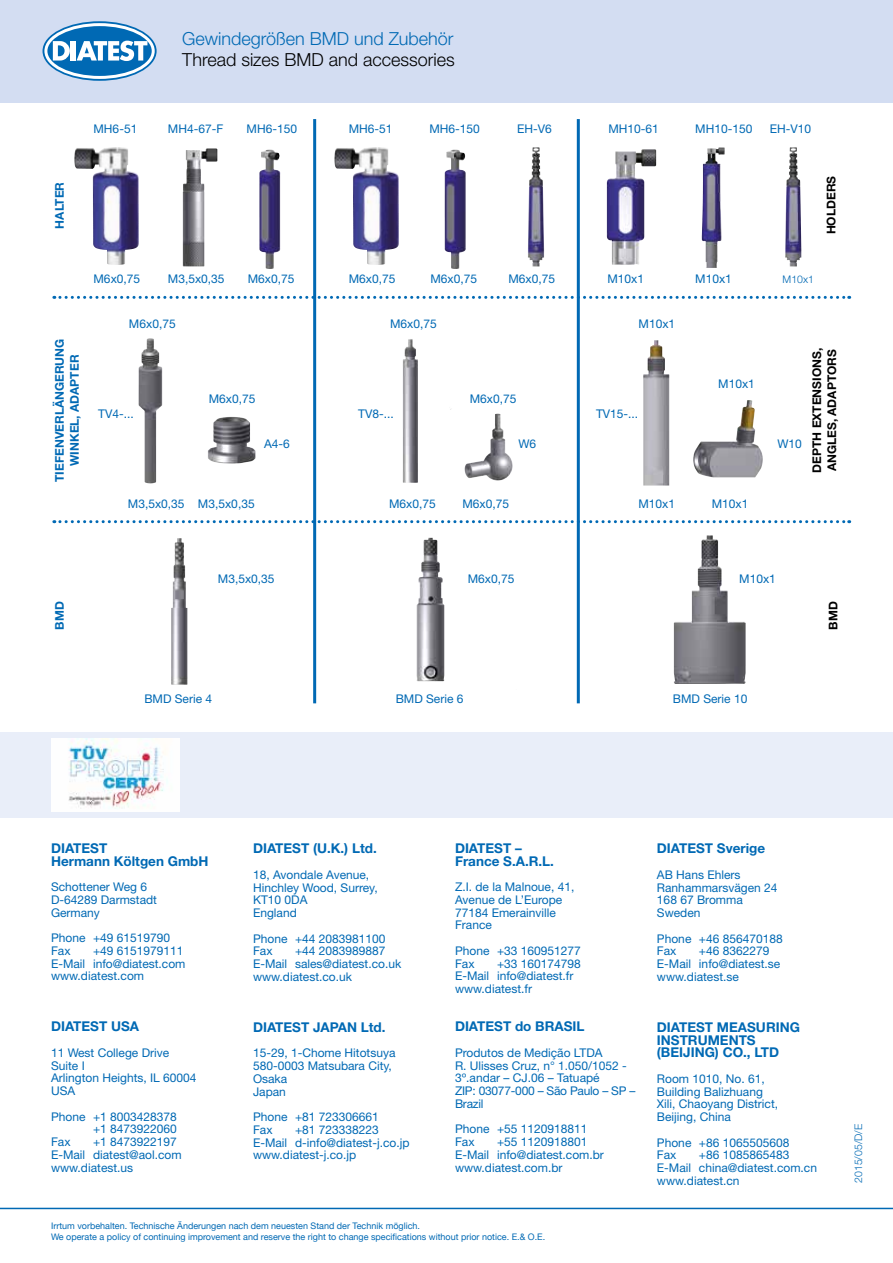
<style>
.page{position:relative;width:893px;height:1263px;background:#fff}
.page>*{position:absolute;margin:0;border:0;box-sizing:border-box;transform-origin:0 0}
.t1{font:300 18px "Helvetica Neue LT Std";color:#000}
.t2{font:300 18px "Helvetica Neue LT Std";color:#0069b4}
.t3{font:700 13.5px/12.8px "Helvetica Neue LT Std";color:#0069b4}
.t4{font:12px/12.8px "Helvetica Neue LT Std";color:#0069b4}
.t5{font:700 12px/15px "Helvetica Neue LT Std";color:#0069b4;text-align:center}
.t6{font:700 12px/15px "Helvetica Neue LT Std";color:#000}
.t7{font:300 10.5px "Helvetica Neue LT Std";color:#0069b4}
.t8{font:9px/10.8px "Helvetica Neue";color:#0069b4}
</style>
<div class="page">
<div style="left:0;top:0;width:893px;height:102px;background:#d3ddf2"></div>
<div style="left:196px;top:405px;width:71px;height:70px;background:#fff;opacity:.75"></div>
<img style="left:213px;top:417px;width:19px;height:26px">
<div style="left:440px;top:397px;width:84px;height:95px;background:#fff;opacity:.75"></div>
<svg style="left:449px;top:406px;width:3px;height:4px"></svg>
<hr style="left:0;top:1208px;width:893px;height:1px;background:#0069b4">
<hr style="left:313px;top:119px;width:3px;height:584px;background:#0069b4">
<hr style="left:577px;top:119px;width:3px;height:584px;background:#0069b4">
<div style="left:0;top:732px;width:893px;height:85px;background:#e9eef9"></div>
<svg style="left:54px;top:296px;width:796px;height:3px"></svg>
<svg style="left:54px;top:520px;width:796px;height:3px"></svg>
<div style="left:127px;top:327px;width:47px;height:168px;background:#fff;opacity:.75"></div>
<img style="left:138px;top:338px;width:13px;height:145px">
<svg style="left:74px;top:147px;width:65px;height:118px"></svg>
<img style="left:95px;top:147px;width:20px;height:5px">
<div style="left:248px;top:138px;width:44px;height:142px;background:#fff;opacity:.75"></div>
<img style="left:259px;top:150px;width:11px;height:102px">
<div style="left:433px;top:138px;width:44px;height:142px;background:#fff;opacity:.75"></div>
<img style="left:445px;top:150px;width:10px;height:118px">
<img style="left:183px;top:148px;width:34px;height:118px">
<img style="left:171px;top:538px;width:17px;height:147px">
<img style="left:403px;top:339px;width:15px;height:144px">
<img style="left:528px;top:147px;width:16px;height:120px">
<img style="left:416px;top:538px;width:29px;height:144px">
<img style="left:643px;top:340px;width:26px;height:146px">
<img style="left:607px;top:149px;width:36px;height:116px">
<img style="left:702px;top:147px;width:20px;height:121px">
<img style="left:674px;top:535px;width:72px;height:149px">
<div style="left:682px;top:389px;width:92px;height:100px;background:#fff;opacity:.75"></div>
<img style="left:700px;top:400px;width:47px;height:43px">
<svg style="left:334px;top:147px;width:65px;height:118px"></svg>
<img style="left:355px;top:147px;width:20px;height:5px">
<img style="left:785px;top:147px;width:16px;height:120px">
<img style="left:51px;top:739px;width:128px;height:72px">
<svg style="left:44px;top:23px;width:111px;height:56px;background:#2a82c0"></svg>
<div style="left:43px;top:21px;width:114px;height:60px;border:3px solid #0069b4;border-radius:50%"></div>
<svg style="left:53px;top:41px;width:17px;height:20px"></svg>
<div style="left:71px;top:41px;width:5px;height:20px;background:#fff"></div>
<svg style="left:77px;top:41px;width:70px;height:20px"></svg>
<div style="left:44px;top:23px;width:111px;height:56px;border:3px solid #fff;border-radius:50%"></div>
<h1 class="t2" style="left:182px;top:27px;width:273px">Gewindegrößen BMD und Zubehör</h1>
<h1 class="t1" style="left:182px;top:48px;width:274px">Thread sizes BMD and accessories</h1>
<p class="t4" style="left:94px;top:122px;width:45px">MH6-51</p>
<p class="t4" style="left:168px;top:122px;width:57px">MH4-67-F</p>
<p class="t4" style="left:247px;top:122px;width:52px">MH6-150</p>
<p class="t4" style="left:349px;top:122px;width:45px">MH6-51</p>
<p class="t4" style="left:429px;top:122px;width:52px">MH6-150</p>
<p class="t4" style="left:517px;top:122px;width:36px">EH-V6</p>
<p class="t4" style="left:608px;top:122px;width:52px">MH10-61</p>
<p class="t4" style="left:695px;top:122px;width:59px">MH10-150</p>
<p class="t4" style="left:770px;top:122px;width:43px">EH-V10</p>
<p class="t5" style="left:52px;top:228px;width:48px;rotate:-90deg">HALTER</p>
<p class="t6" style="left:823px;top:234px;width:60px;rotate:-90deg">HOLDERS</p>
<p class="t4" style="left:94px;top:272px;width:48px">M6x0,75</p>
<p class="t4" style="left:168px;top:272px;width:58px">M3,5x0,35</p>
<p class="t4" style="left:248px;top:272px;width:48px">M6x0,75</p>
<p class="t4" style="left:129px;top:317px;width:48px">M6x0,75</p>
<p class="t4" style="left:349px;top:272px;width:48px">M6x0,75</p>
<p class="t4" style="left:430px;top:272px;width:48px">M6x0,75</p>
<p class="t4" style="left:508px;top:272px;width:48px">M6x0,75</p>
<p class="t4" style="left:390px;top:317px;width:48px">M6x0,75</p>
<p class="t4" style="left:607px;top:272px;width:38px">M10x1</p>
<p class="t4" style="left:695px;top:272px;width:38px">M10x1</p>
<p class="t7" style="left:783px;top:272px;width:33px">M10x1</p>
<p class="t4" style="left:639px;top:317px;width:38px">M10x1</p>
<p class="t5" style="left:52px;top:482px;width:145px;rotate:-90deg">TIEFENVERLÄNGERUNG<br>WINKEL, ADAPTER</p>
<p class="t6" style="left:809px;top:473px;width:126px;rotate:-90deg">DEPTH EXTENSIONS,<br>ANGLES, ADAPTORS</p>
<p class="t4" style="left:718px;top:377px;width:38px">M10x1</p>
<p class="t4" style="left:209px;top:392px;width:48px">M6x0,75</p>
<p class="t4" style="left:470px;top:392px;width:48px">M6x0,75</p>
<p class="t4" style="left:98px;top:407px;width:37px">TV4-...</p>
<p class="t4" style="left:358px;top:407px;width:37px">TV8-...</p>
<p class="t4" style="left:596px;top:407px;width:44px">TV15-...</p>
<p class="t4" style="left:264px;top:437px;width:27px">A4-6</p>
<p class="t4" style="left:518px;top:437px;width:19px">W6</p>
<p class="t4" style="left:777px;top:437px;width:26px">W10</p>
<p class="t4" style="left:128px;top:497px;width:128px">M3,5x0,35 M3,5x0,35</p>
<p class="t4" style="left:218px;top:572px;width:58px">M3,5x0,35</p>
<p class="t4" style="left:389px;top:497px;width:48px">M6x0,75</p>
<p class="t4" style="left:462px;top:497px;width:48px">M6x0,75</p>
<p class="t4" style="left:468px;top:572px;width:48px">M6x0,75</p>
<p class="t4" style="left:638px;top:497px;width:38px">M10x1</p>
<p class="t4" style="left:712px;top:497px;width:38px">M10x1</p>
<p class="t4" style="left:739px;top:572px;width:38px">M10x1</p>
<p class="t5" style="left:52px;top:630px;width:30px;rotate:-90deg">BMD</p>
<p class="t6" style="left:825px;top:630px;width:30px;rotate:-90deg">BMD</p>
<p class="t4" style="left:144px;top:692px;width:69px">BMD Serie 4</p>
<p class="t4" style="left:396px;top:692px;width:69px">BMD Serie 6</p>
<p class="t4" style="left:673px;top:692px;width:76px">BMD Serie 10</p>
<p class="t3" style="left:51px;top:841px;width:159px">DIATEST<br>Hermann Költgen GmbH</p>
<p class="t4" style="left:51px;top:880px;width:108px">Schottener Weg 6<br>D-64289 Darmstadt<br>Germany</p>
<p class="t4" style="left:51px;top:931px;width:121px">Phone +49 61519790<br>Fax</p>
<p class="t4" style="left:51px;top:944px;width:136px;text-indent:42px">+49 6151979111<br>E-Mail info@diatest.com www.diatest.com</p>
<p class="t3" style="left:51px;top:1020px;width:90px">DIATEST USA</p>
<p class="t4" style="left:51px;top:1046px;width:147px">11 West College Drive<br>Suite I<br>Arlington Heights, IL 60004<br>USA</p>
<p class="t4" style="left:51px;top:1110px;width:127px">Phone +1 8003428378</p>
<p class="t4" style="left:93px;top:1122px;width:85px">+1 8473922060</p>
<p class="t4" style="left:51px;top:1135px;width:21px">Fax</p>
<p class="t4" style="left:51px;top:1135px;width:132px;text-indent:42px">+1 8473922197<br>E-Mail diatest@aol.com www.diatest.us</p>
<p class="t3" style="left:253px;top:842px;width:125px">DIATEST (U.K.) Ltd.</p>
<p class="t4" style="left:253px;top:868px;width:126px">18, Avondale Avenue,<br>Hinchley Wood, Surrey,<br>KT10 0DA<br>England</p>
<p class="t4" style="left:253px;top:932px;width:134px">Phone +44 2083981100<br>Fax</p>
<p class="t4" style="left:253px;top:944px;width:150px;text-indent:42px">+44 2083989887<br>E-Mail sales@diatest.co.uk www.diatest.co.uk</p>
<p class="t3" style="left:253px;top:1020px;width:134px">DIATEST JAPAN Ltd.</p>
<p class="t4" style="left:253px;top:1046px;width:144px">15-29, 1-Chome Hitotsuya<br>580-0003 Matsubara City,<br>Osaka<br>Japan</p>
<p class="t4" style="left:253px;top:1110px;width:127px">Phone +81 723306661<br>Fax</p>
<p class="t4" style="left:253px;top:1123px;width:158px;text-indent:42px">+81 723338223<br>E-Mail d-info@diatest-j.co.jp www.diatest-j.co.jp</p>
<p class="t3" style="left:455px;top:841px;width:101px">DIATEST –<br>France S.A.R.L.</p>
<p class="t4" style="left:455px;top:880px;width:121px">Z.I. de la Malnoue, 41,<br>Avenue de L’Europe<br>77184 Emerainville<br>France</p>
<p class="t4" style="left:455px;top:944px;width:127px">Phone +33 160951277<br>Fax</p>
<p class="t4" style="left:455px;top:957px;width:127px;text-indent:42px">+33 160174798<br>E-Mail info@diatest.fr www.diatest.fr</p>
<p class="t3" style="left:455px;top:1020px;width:131px">DIATEST do BRASIL</p>
<p class="t4" style="left:455px;top:1046px;width:182px">Produtos de Medição LTDA<br>R. Ulisses Cruz, n° 1.050/1052 -<br>3º.andar – CJ.06 – Tatuapé<br>ZIP: 03077-000 – São Paulo – SP –<br>Brazil</p>
<p class="t4" style="left:455px;top:1122px;width:134px">Phone +55 1120918811<br>Fax</p>
<p class="t4" style="left:455px;top:1135px;width:150px;text-indent:42px">+55 1120918801<br>E-Mail info@diatest.com.br www.diatest.com.br</p>
<p class="t8" style="left:51px;top:1221px;width:496px">Irrtum vorbehalten. Technische Änderungen nach dem neuesten Stand der Technik möglich.<br>We operate a policy of continuing improvement and reserve the right to change specifications without prior notice. E.&amp; O.E.</p>
<p class="t3" style="left:657px;top:842px;width:110px">DIATEST Sverige</p>
<p class="t4" style="left:657px;top:868px;width:122px">AB Hans Ehlers<br>Ranhammarsvägen 24<br>168 67 Bromma<br>Sweden</p>
<p class="t4" style="left:657px;top:932px;width:127px">Phone +46 856470188<br>Fax</p>
<p class="t4" style="left:657px;top:944px;width:125px;text-indent:42px">+46 8362279<br>E-Mail info@diatest.se www.diatest.se</p>
<p class="t3" style="left:657px;top:1020px;width:144px">DIATEST MEASURING<br>INSTRUMENTS (BEIJING) CO., LTD</p>
<p class="t4" style="left:657px;top:1072px;width:123px">Room 1010, No. 61,<br>Building Balizhuang<br>Xili, Chaoyang District,<br>Beijing, China</p>
<p class="t4" style="left:657px;top:1136px;width:134px">Phone +86 1065505608<br>Fax</p>
<p class="t4" style="left:657px;top:1148px;width:162px;text-indent:42px">+86 1085865483<br>E-Mail china@diatest.com.cn www.diatest.cn</p>
<p class="t7" style="left:852px;top:1183px;width:60px;rotate:-90deg">2015/05/D/E</p>
</div>
